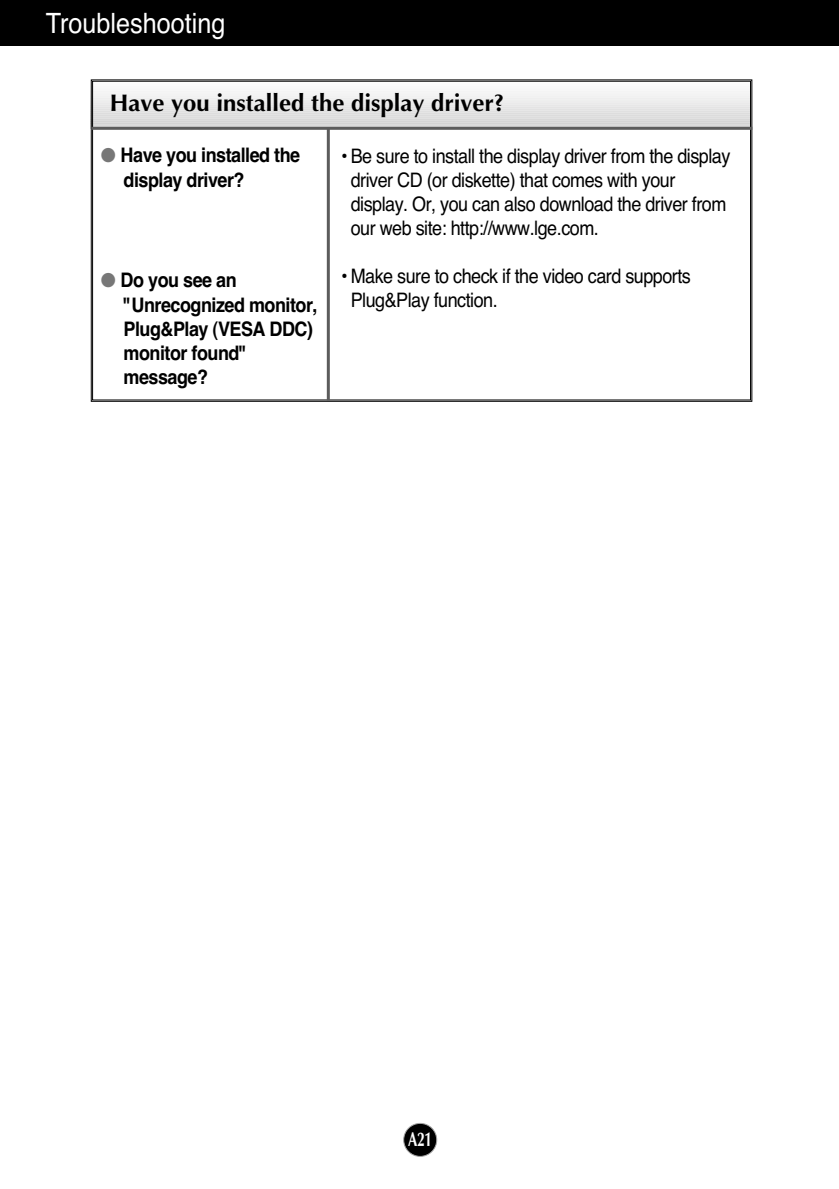
<style>
.page{position:relative;width:839px;height:1189px;background:#fff}
.page>*{position:absolute;margin:0;border:0;box-sizing:border-box;transform-origin:0 0}
.t1{font:28px "Helvetica";color:#fff;scale:.9 1}
.t2{font:700 24px "Optima";color:#000}
.t3{font:20px/24px "Helvetica";letter-spacing:-.03em;color:#000;scale:.95 1}
.t4{font:700 20px/24.4px "Helvetica";letter-spacing:-.03em;color:#000;scale:.9 1}
.t5{font:700 20px "Optima";color:#fff;scale:.7 1}
.s1{color:#777}
</style>
<div class="page">
<div style="left:403px;top:1123px;width:34px;height:33px;background:#000;border-radius:50%"></div>
<div style="left:403px;top:1123px;width:34px;height:34px;border:2px solid #a5a5a5;border-radius:50%"></div>
<div style="left:0;top:0;width:839px;height:45px;background:#000"></div>
<hr style="left:91px;top:83px;width:659px;height:3px;background:#fbfbfb">
<hr style="left:91px;top:86px;width:659px;height:3px;background:#f8f8f8">
<hr style="left:91px;top:89px;width:659px;height:2px;background:#f6f6f6">
<hr style="left:91px;top:91px;width:659px;height:3px;background:#f3f3f3">
<hr style="left:91px;top:94px;width:659px;height:2px;background:#f1f1f1">
<hr style="left:91px;top:96px;width:659px;height:2px;background:#efefef">
<hr style="left:91px;top:98px;width:659px;height:3px;background:#ececec">
<hr style="left:91px;top:101px;width:659px;height:2px;background:#eaeaea">
<hr style="left:91px;top:103px;width:659px;height:2px;background:#e8e8e8">
<hr style="left:91px;top:105px;width:659px;height:3px;background:#e5e5e5">
<hr style="left:91px;top:108px;width:659px;height:2px;background:#e2e2e2">
<hr style="left:91px;top:110px;width:659px;height:2px;background:#e0e0e0">
<hr style="left:91px;top:112px;width:659px;height:3px;background:#dedede">
<hr style="left:91px;top:115px;width:659px;height:2px;background:#dbdbdb">
<hr style="left:91px;top:117px;width:659px;height:2px;background:#d9d9d9">
<hr style="left:91px;top:119px;width:659px;height:3px;background:#d6d6d6">
<hr style="left:91px;top:122px;width:659px;height:2px;background:#d3d3d3">
<hr style="left:91px;top:124px;width:659px;height:2px;background:#d1d1d1">
<hr style="left:91px;top:126px;width:659px;height:2px;background:#cecece">
<hr style="left:327px;top:128px;width:3px;height:272px;background:#5c5c5c">
<hr style="left:91px;top:127px;width:661px;height:3px;background:#5c5c5c">
<h1 class="t1" style="left:46px;top:13px;width:201px">Troubleshooting</h1>
<p class="t2" style="left:110px;top:93px;width:396px">Have you installed the display driver?</p>
<p class="t4" style="left:124px;top:144px;width:198px;line-height:25.6px;text-indent:-23px"><span class="s1">●</span> Have you installed the display driver?</p>
<p class="t3" style="left:351px;top:146px;width:401px;text-indent:-11px">• Be sure to install the display driver from the display driver CD (or diskette) that comes with your display. Or, you can also download the driver from our web site: http://www.lge.com.</p>
<p class="t3" style="left:351px;top:266px;width:359px;text-indent:-11px">• Make sure to check if the video card supports<br>Plug&amp;Play function.</p>
<p class="t4" style="left:124px;top:269px;width:217px;text-indent:-23px"><span class="s1">●</span> Do you see an "Unrecognized monitor,<br>Plug&amp;Play (VESA DDC) monitor found" message?</p>
<p class="t5" style="left:408px;top:1131px;width:36px">A21</p>
</div>
